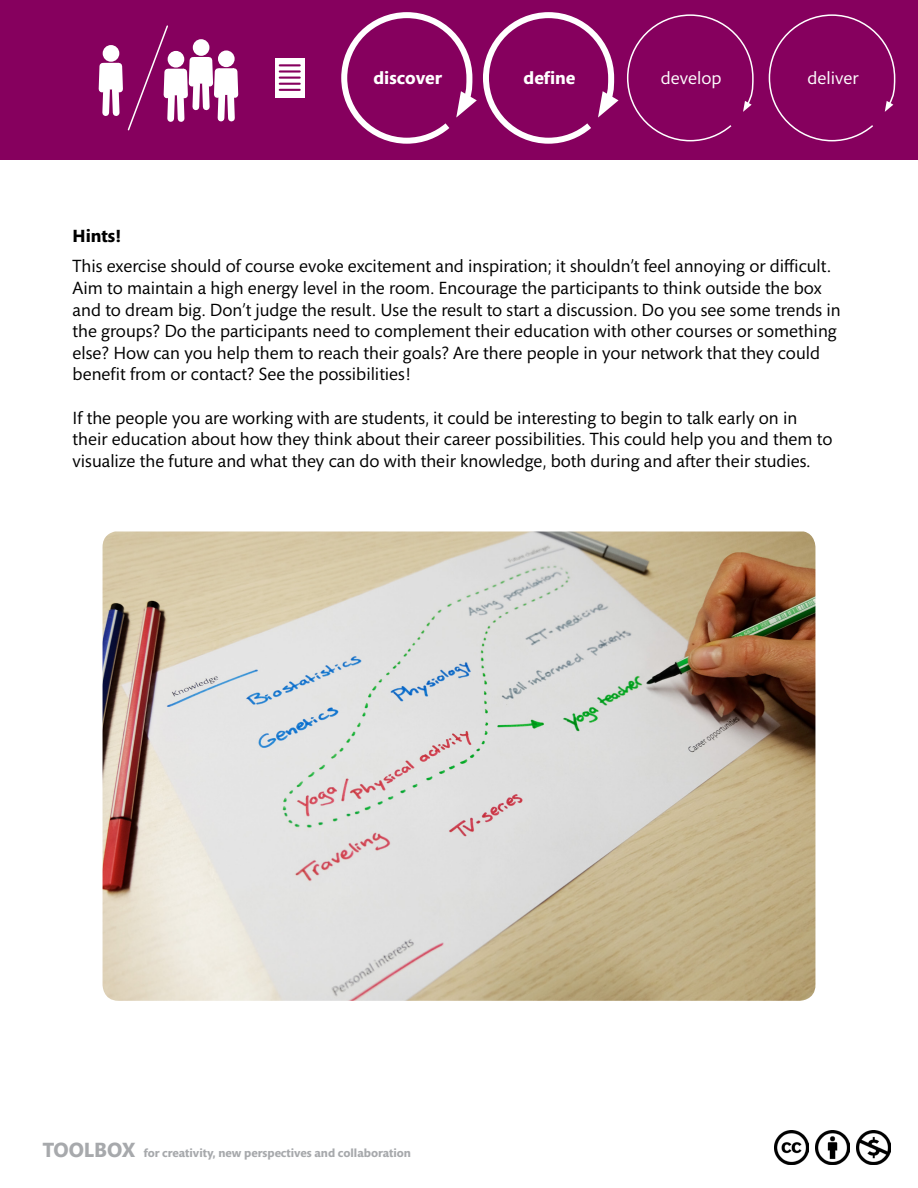
<style>
.page{position:relative;width:918px;height:1188px;background:#fff}
.page>*{position:absolute;margin:0;border:0;box-sizing:border-box;transform-origin:0 0}
.t1{font:18px/21.6px "Mundo Sans Std";color:#000}
.t2{font:700 18px "Mundo Sans Std";color:#fff}
.t3{font:18px "Mundo Sans Std";color:#fff}
.t4{font:700 18px "Mundo Sans Std";color:#000}
.t5{font:700 12px "Mundo Sans Std";color:#a7a9ac}
.s1{font-size:21px}
</style>
<div class="page">
<div style="left:0;top:0;width:918px;height:160px;background:#86005e"></div>
<img style="left:815px;top:1131px;width:34px;height:34px">
<img style="left:774px;top:1131px;width:34px;height:34px">
<img style="left:857px;top:1131px;width:33px;height:34px">
<svg style="left:341px;top:12px;width:278px;height:132px"></svg>
<svg style="left:627px;top:14px;width:127px;height:128px"></svg>
<svg style="left:768px;top:14px;width:128px;height:128px"></svg>
<img style="left:103px;top:531px;width:712px;height:470px">
<svg style="left:98px;top:25px;width:141px;height:106px"></svg>
<div style="left:275px;top:58px;width:29px;height:40px;background:#fff"></div>
<hr style="left:280px;top:64px;width:20px;height:2px;background:#86005e">
<hr style="left:280px;top:70px;width:20px;height:3px;background:#86005e">
<hr style="left:280px;top:77px;width:20px;height:2px;background:#86005e">
<hr style="left:280px;top:83px;width:20px;height:2px;background:#86005e">
<hr style="left:280px;top:89px;width:20px;height:2px;background:#86005e">
<p class="t2" style="left:374px;top:68px;width:70px">discover</p>
<p class="t2" style="left:524px;top:68px;width:53px">define</p>
<p class="t3" style="left:661px;top:68px;width:62px">develop</p>
<p class="t3" style="left:807px;top:68px;width:53px">deliver</p>
<p class="t4" style="left:73px;top:226px;width:51px">Hints!</p>
<p class="t1" style="left:73px;top:256px;width:770px">This exercise should of course evoke excitement and inspiration; it shouldn’t feel annoying or difficult.<br>Aim to maintain a high energy level in the room. Encourage the participants to think outside the box and to dream big. Don’t judge the result. Use the result to start a discussion. Do you see some trends in the groups? Do the participants need to complement their education with other courses or something else? How can you help them to reach their goals? Are there people in your network that they could benefit from or contact? See the possibilities!</p>
<p class="t1" style="left:73px;top:407px;width:761px">If the people you are working with are students, it could be interesting to begin to talk early on in their education about how they think about their career possibilities. This could help you and them to visualize the future and what they can do with their knowledge, both during and after their studies.</p>
<p class="t5" style="left:43px;top:1146px;width:370px"><span class="s1">TOOLBOX</span> for creativity, new perspectives and collaboration</p>
</div>
